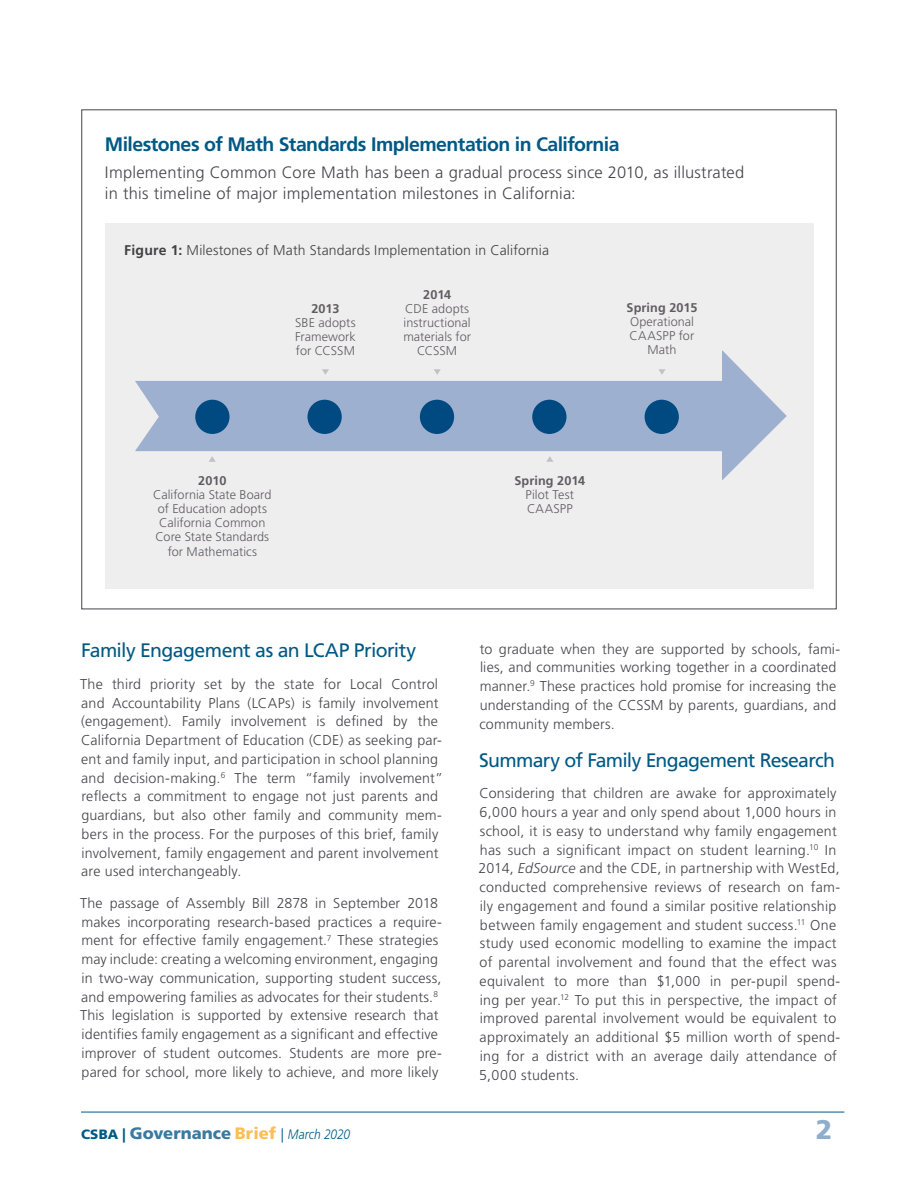
<style>
.page{position:relative;width:918px;height:1188px;background:#fff}
.page>*{position:absolute;margin:0;border:0;box-sizing:border-box;transform-origin:0 0}
.t1{font:900 27px "Frutiger LT Std";color:#8faecb}
.t2{font:19.5px "Frutiger LT Std";letter-spacing:-.035em;color:#005984}
.t3{font:700 19.5px "Frutiger LT Std";letter-spacing:-.03em;color:#005984}
.t4{font:300 16.5px/21px "Frutiger LT Std";letter-spacing:.015em;color:#46444a}
.t5{font:900 16.5px "Frutiger LT Std";letter-spacing:.005em;color:#387aa1}
.t6{font:300 14.25px/18.8px "Frutiger LT Std";letter-spacing:.015em;color:#46444a}
.t7{font:300 14.1px "Frutiger LT Std";letter-spacing:.01em;color:#414042}
.t8{font:300 12.6px/14.1px "Frutiger LT Std";letter-spacing:.005em;color:#605c62;text-align:center}
.t9{font:700 12.6px "Frutiger LT Std";letter-spacing:.005em;color:#605c62}
.s1{font-weight:700}
.s2{font-style:italic}
.s3{font-size:13.5px;color:#005984}
.s4{font-size:14.25px;color:#005984}
.s5{color:#fdbe56}
.s6{font-weight:300;font-size:14.25px;color:#005984}
.s7{font-weight:300;font-style:italic;font-size:13.65px;color:#005984}
</style>
<div class="page">
<hr style="left:81px;top:1112px;width:763px;height:1px;background:#005984">
<div style="left:105px;top:224px;width:708px;height:365px;background:#efeeef"></div>
<svg style="left:135px;top:350px;width:652px;height:131px"></svg>
<div style="left:195px;top:400px;width:35px;height:34px;background:#004981;border-radius:50%"></div>
<div style="left:308px;top:400px;width:34px;height:34px;background:#004981;border-radius:50%"></div>
<div style="left:420px;top:400px;width:34px;height:34px;background:#004981;border-radius:50%"></div>
<div style="left:532px;top:400px;width:35px;height:34px;background:#004981;border-radius:50%"></div>
<div style="left:645px;top:400px;width:34px;height:34px;background:#004981;border-radius:50%"></div>
<svg style="left:322px;top:369px;width:7px;height:6px"></svg>
<svg style="left:546px;top:456px;width:7px;height:6px"></svg>
<svg style="left:434px;top:369px;width:7px;height:6px"></svg>
<svg style="left:658px;top:369px;width:8px;height:6px"></svg>
<svg style="left:209px;top:456px;width:7px;height:6px"></svg>
<h2 class="t3" style="left:105px;top:132px;width:516px">Milestones of Math Standards Implementation in California</h2>
<p class="t4" style="left:105px;top:163px;width:641px">Implementing Common Core Math has been a gradual process since 2010, as illustrated in this timeline of major implementation milestones in California:</p>
<p class="t7" style="left:124px;top:242px;width:426px"><span class="s1">Figure 1:</span> Milestones of Math Standards Implementation in California</p>
<p class="t9" style="left:311px;top:301px;width:29px">2013</p>
<p class="t8" style="left:295px;top:315px;width:62px;text-align:justify">SBE adopts Framework for CCSSM</p>
<p class="t9" style="left:198px;top:473px;width:30px">2010</p>
<p class="t8" style="left:153px;top:488px;width:120px">California State Board of Education adopts<br>California Common<br>Core State Standards for Mathematics</p>
<p class="t9" style="left:423px;top:287px;width:30px">2014</p>
<p class="t8" style="left:403px;top:302px;width:69px">CDE adopts instructional materials for<br>CCSSM</p>
<p class="t9" style="left:627px;top:301px;width:72px">Spring 2015</p>
<p class="t8" style="left:630px;top:315px;width:66px">Operational<br>CAASPP for<br>Math</p>
<p class="t9" style="left:514px;top:474px;width:72px">Spring 2014</p>
<p class="t8" style="left:526px;top:488px;width:50px;text-align:left">Pilot Test<br>CAASPP</p>
<h2 class="t2" style="left:81px;top:639px;width:336px">Family Engagement as an LCAP Priority</h2>
<p class="t6" style="left:80px;top:675px;width:365px">The third priority set by the state for Local Control and Accountability Plans (LCAPs) is family involvement (engagement). Family involvement is defined by the California Department of Education (CDE) as seeking par&shy;ent and family input, and participation in school planning and decision-making.<sup>6</sup> The term “family involvement” reflects a commitment to engage not just parents and guardians, but also other family and community mem&shy;bers in the process. For the purposes of this brief, family involvement, family engagement and parent involvement are used interchangeably.</p>
<p class="t6" style="left:80px;top:894px;width:363px">The passage of Assembly Bill 2878 in September 2018 makes incorporating research-based practices a require&shy;ment for effective family engagement.<sup>7</sup> These strategies may include: creating a welcoming environment, engaging in two-way communication, supporting student success, and empowering families as advocates for their students.<sup>8<br></sup>This legislation is supported by extensive research that identifies family engagement as a significant and effective improver of student outcomes. Students are more pre&shy;pared for school, more likely to achieve, and more likely</p>
<p class="t6" style="left:480px;top:639px;width:362px">to graduate when they are supported by schools, fami&shy;lies, and communities working together in a coordinated manner.<sup>9</sup> These practices hold promise for increasing the understanding of the CCSSM by parents, guardians, and community members.</p>
<h2 class="t2" style="left:479px;top:749px;width:357px">Summary of Family Engagement Research</h2>
<p class="t6" style="left:479px;top:784px;width:363px">Considering that children are awake for approximately 6,000 hours a year and only spend about 1,000 hours in school, it is easy to understand why family engagement has such a significant impact on student learning.<sup>10</sup> In 2014, <span class="s2">EdSource</span> and the CDE, in partnership with WestEd, conducted comprehensive reviews of research on fam&shy;ily engagement and found a similar positive relationship between family engagement and student success.<sup>11</sup> One study used economic modelling to examine the impact of parental involvement and found that the effect was equivalent to more than $1,000 in per-pupil spend&shy;ing per year.<sup>12</sup> To put this in perspective, the impact of improved parental involvement would be equivalent to approximately an additional $5 million worth of spend&shy;ing for a district with an average daily attendance of 5,000 students.</p>
<p class="t5" style="left:81px;top:1124px;width:271px"><span class="s3">CSBA</span> <span class="s4">|</span> Governance <span class="s5">Brief</span> <span class="s6">|</span> <span class="s7">March 2020</span></p>
<h1 class="t1" style="left:816px;top:1113px;width:18px">2</h1>
</div>
